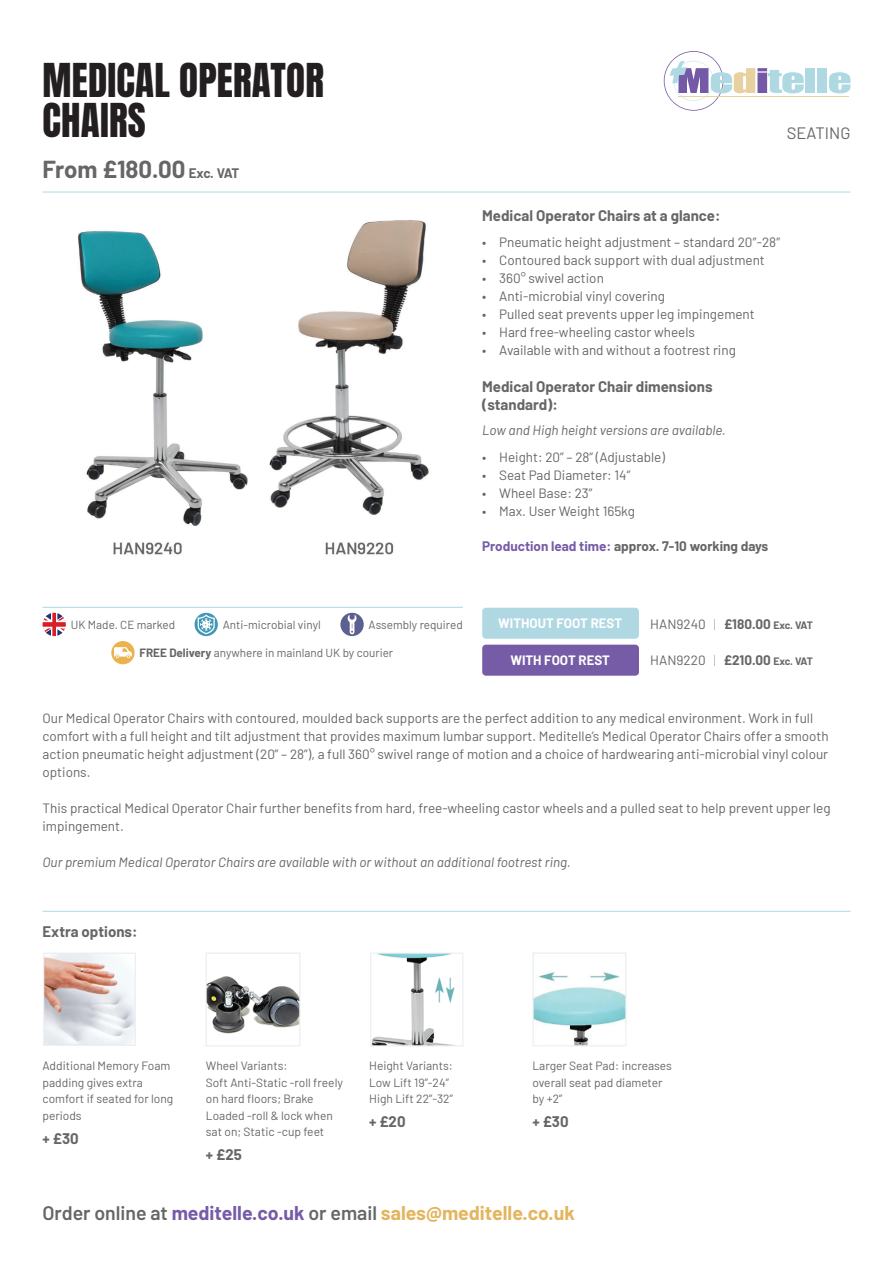
<style>
.page{position:relative;width:893px;height:1263px;background:#fff}
.page>*{position:absolute;margin:0;border:0;box-sizing:border-box;transform-origin:0 0}
.t1{font:39px/40.5px "Anton";letter-spacing:.005em;color:#231f20}
.t2{font:700 24px "Barlow";color:#666}
.t3{font:700 19.5px "Barlow";color:#e3b55f}
.t4{font:16.5px "Barlow";color:#666}
.t5{font:700 15px/18px "Barlow";color:#666}
.t6{font:13.5px/18px "Barlow";color:#666}
.t7{font:italic 13.5px "Barlow";color:#666}
.t8{font:700 13.5px "Barlow";color:#666}
.t9{font:700 13.35px "Barlow";color:#fff}
.t10{font:12px/16.5px "Barlow";color:#666}
.t11{font:11.7px "Barlow";color:#666}
.s1{font-size:13.5px}
.s2{color:#765ca6}
.s3{font-weight:700}
.s4{font-weight:100}
.s5{font-weight:700;font-size:10.5px}
.s6{font-weight:600;color:#666}
</style>
<div class="page">
<img style="left:78px;top:220px;width:351px;height:335px">
<div style="left:806px;top:68px;width:9px;height:25px;background:#aed9e3"></div>
<div style="left:817px;top:68px;width:10px;height:25px;background:#aed9e3"></div>
<svg style="left:829px;top:72px;width:21px;height:21px"></svg>
<svg style="left:664px;top:51px;width:140px;height:60px"></svg>
<hr style="left:678px;top:96px;width:171px;height:1px;background:#e8d1a1">
<hr style="left:43px;top:192px;width:807px;height:1px;background:#afd8e3">
<div style="left:111px;top:641px;width:24px;height:23px;background:#ebb34f;border-radius:50%"></div>
<svg style="left:114px;top:647px;width:18px;height:11px"></svg>
<svg style="left:43px;top:613px;width:23px;height:23px"></svg>
<svg style="left:195px;top:613px;width:23px;height:23px"></svg>
<svg style="left:198px;top:614px;width:17px;height:20px"></svg>
<div style="left:340px;top:613px;width:24px;height:23px;background:#5c608f;border-radius:50%"></div>
<svg style="left:347px;top:615px;width:10px;height:20px"></svg>
<hr style="left:43px;top:607px;width:420px;height:1px;background:#afd8e3">
<hr style="left:43px;top:911px;width:807px;height:1px;background:#afd8e3">
<img style="left:43px;top:953px;width:93px;height:93px">
<img style="left:206px;top:953px;width:94px;height:93px">
<img style="left:370px;top:953px;width:93px;height:93px">
<img style="left:532px;top:953px;width:95px;height:94px">
<div style="left:482px;top:608px;width:157px;height:31px;background:#afd8e3;border-radius:4px"></div>
<div style="left:482px;top:645px;width:157px;height:31px;background:#765ca6;border-radius:4px"></div>
<h1 class="t1" style="left:43px;top:63px;width:283px">MEDICAL OPERATOR<br>CHAIRS</h1>
<h2 class="t2" style="left:43px;top:152px;width:198px">From £180.00 <span class="s1">Exc. VAT</span></h2>
<p class="t4" style="left:787px;top:121px;width:65px">SEATING</p>
<p class="t5" style="left:482px;top:206px;width:240px">Medical Operator Chairs at a glance:</p>
<p class="t6" style="left:482px;top:232px;width:300px">• Pneumatic height adjustment – standard 20″-28″</p>
<p class="t6" style="left:482px;top:250px;width:284px">• Contoured back support with dual adjustment</p>
<p class="t6" style="left:482px;top:268px;width:123px">• 360° swivel action</p>
<p class="t6" style="left:482px;top:286px;width:184px">• Anti-microbial vinyl covering</p>
<p class="t6" style="left:482px;top:304px;width:274px">• Pulled seat prevents upper leg impingement</p>
<p class="t6" style="left:482px;top:322px;width:214px">• Hard free-wheeling castor wheels</p>
<p class="t6" style="left:482px;top:340px;width:255px">• Available with and without a footrest ring</p>
<p class="t5" style="left:482px;top:376px;width:232px">Medical Operator Chair dimensions (standard):</p>
<p class="t7" style="left:482px;top:420px;width:245px">Low and High height versions are available.</p>
<p class="t6" style="left:482px;top:447px;width:184px">• Height: 20” – 28” (Adjustable)</p>
<p class="t6" style="left:482px;top:465px;width:150px">• Seat Pad Diameter: 14”</p>
<p class="t6" style="left:482px;top:483px;width:112px">• Wheel Base: 23”</p>
<p class="t6" style="left:482px;top:501px;width:154px">• Max. User Weight 165kg</p>
<p class="t8" style="left:482px;top:537px;width:288px"><span class="s2">Production lead time:</span> approx. 7-10 working days</p>
<p class="t11" style="left:71px;top:616px;width:106px">UK Made. CE marked</p>
<p class="t11" style="left:223px;top:616px;width:100px">Anti-microbial vinyl</p>
<p class="t11" style="left:369px;top:616px;width:96px">Assembly required</p>
<p class="t11" style="left:140px;top:644px;width:255px"><span class="s3">FREE Delivery</span> anywhere in mainland UK by courier</p>
<p class="t9" style="left:498px;top:613px;width:125px">WITHOUT FOOT REST</p>
<p class="t9" style="left:510px;top:650px;width:101px">WITH FOOT REST</p>
<p class="t6" style="left:650px;top:614px;width:164px">HAN9240 <span class="s4">|</span> <span class="s3">£180.00</span> <span class="s5">Exc. VAT</span></p>
<p class="t6" style="left:650px;top:650px;width:164px">HAN9220 <span class="s4">|</span> <span class="s3">£210.00</span> <span class="s5">Exc. VAT</span></p>
<p class="t6" style="left:43px;top:708px;width:788px">Our Medical Operator Chairs with contoured, moulded back supports are the perfect addition to any medical environment. Work in full comfort with a full height and tilt adjustment that provides maximum lumbar support. Meditelle’s Medical Operator Chairs offer a smooth action pneumatic height adjustment (20” – 28”), a full 360° swivel range of motion and a choice of hardwearing anti-microbial vinyl colour options.</p>
<p class="t6" style="left:43px;top:798px;width:790px">This practical Medical Operator Chair further benefits from hard, free-wheeling castor wheels and a pulled seat to help prevent upper leg impingement.</p>
<p class="t7" style="left:43px;top:852px;width:530px">Our premium Medical Operator Chairs are available with or without an additional footrest ring.</p>
<p class="t5" style="left:43px;top:921px;width:97px">Extra options:</p>
<p class="t10" style="left:43px;top:1057px;width:132px">Additional Memory Foam padding gives extra comfort if seated for long periods</p>
<p class="t5" style="left:43px;top:1128px;width:38px">+ £30</p>
<p class="t10" style="left:206px;top:1057px;width:139px">Wheel Variants:<br>Soft Anti-Static -roll freely on hard floors; Brake<br>Loaded -roll &amp; lock when sat on; Static -cup feet</p>
<p class="t5" style="left:206px;top:1145px;width:37px">+ £25</p>
<p class="t10" style="left:369px;top:1057px;width:85px">Height Variants:<br>Low Lift 19”-24”<br>High Lift 22”-32”</p>
<p class="t5" style="left:369px;top:1112px;width:38px">+ £20</p>
<p class="t10" style="left:532px;top:1057px;width:141px">Larger Seat Pad: increases overall seat pad diameter by +2”</p>
<p class="t5" style="left:532px;top:1112px;width:38px">+ £30</p>
<h3 class="t3" style="left:43px;top:1199px;width:534px"><span class="s6">Order online at</span> <span class="s2">meditelle.co.uk</span> <span class="s6">or email</span> sales@meditelle.co.uk</h3>
</div>
